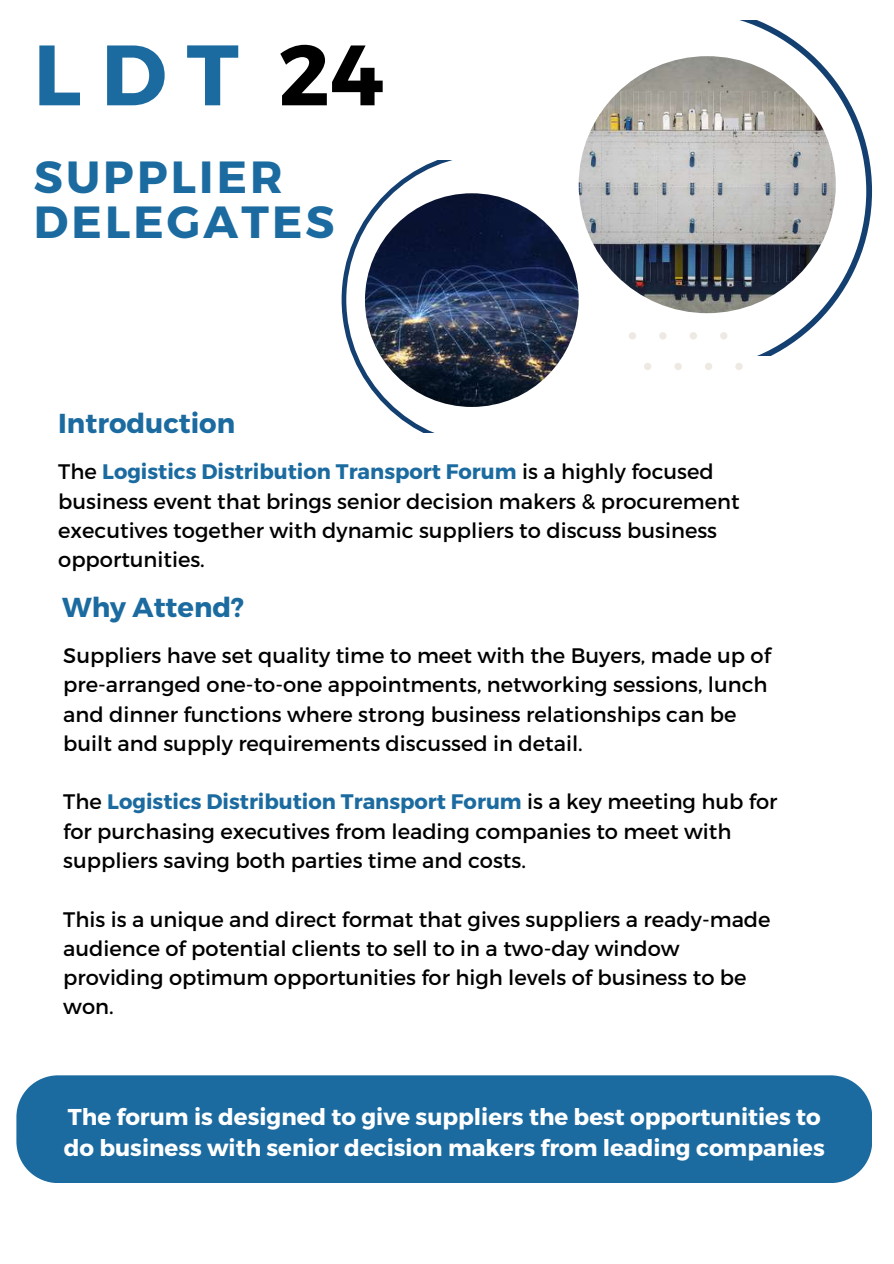
<style>
.page{position:relative;width:894px;height:1264px;background:#fff}
.page>*{position:absolute;margin:0;border:0;box-sizing:border-box;transform-origin:0 0}
.t1{font:700 85.5px "Montserrat";color:#1b6ba0}
.t2{font:700 45px/45px "Montserrat";letter-spacing:.07em;color:#1b6ba0}
.t3{font:700 27.45px "Montserrat";color:#1b6ba0}
.t4{font:700 22.95px/31.5px "Montserrat";color:#fff}
.t5{font:21px/29.2px "Montserrat";color:#000}
.s1{color:#000}
.s2{font-weight:700;color:#1b6ba0}
</style>
<div class="page">
<svg style="left:341px;top:161px;width:151px;height:271px"></svg>
<svg style="left:684px;top:20px;width:187px;height:335px"></svg>
<img style="left:365px;top:193px;width:213px;height:214px;border-radius:50%">
<img style="left:578px;top:56px;width:257px;height:257px;border-radius:50%">
<svg style="left:629px;top:332px;width:7px;height:7px"></svg>
<svg style="left:659px;top:332px;width:7px;height:7px"></svg>
<svg style="left:689px;top:332px;width:7px;height:7px"></svg>
<svg style="left:720px;top:332px;width:7px;height:7px"></svg>
<svg style="left:644px;top:363px;width:7px;height:7px"></svg>
<svg style="left:674px;top:363px;width:7px;height:7px"></svg>
<svg style="left:705px;top:363px;width:7px;height:7px"></svg>
<svg style="left:735px;top:363px;width:7px;height:7px"></svg>
<div style="left:16px;top:1075px;width:855px;height:108px;background:#1b6ba0"></div>
<h1 class="t1" style="left:33px;top:19px;width:352px">LDT <span class="s1">24</span></h1>
<h2 class="t2" style="left:34px;top:152px;width:302px">SUPPLIER<br>DELEGATES</h2>
<h3 class="t3" style="left:58px;top:406px;width:178px">Introduction</h3>
<p class="t5" style="left:58px;top:456px;width:682px">The <span class="s2">Logistics Distribution Transport Forum</span> is a highly focused business event that brings senior decision makers &amp; procurement executives together with dynamic suppliers to discuss business opportunities.</p>
<h3 class="t3" style="left:62px;top:589px;width:183px">Why Attend?</h3>
<p class="t5" style="left:63px;top:640px;width:709px">Suppliers have set quality time to meet with the Buyers, made up of pre-arranged one-to-one appointments, networking sessions, lunch and dinner functions where strong business relationships can be built and supply requirements discussed in detail.</p>
<p class="t5" style="left:63px;top:786px;width:715px">The <span class="s2">Logistics Distribution Transport Forum</span> is a key meeting hub for for purchasing executives from leading companies to meet with suppliers saving both parties time and costs.</p>
<p class="t5" style="left:63px;top:903px;width:708px">This is a unique and direct format that gives suppliers a ready-made audience of potential clients to sell to in a two-day window providing optimum opportunities for high levels of business to be won.</p>
<p class="t4" style="left:64px;top:1099px;width:762px">The forum is designed to give suppliers the best opportunities to do business with senior decision makers from leading companies</p>
</div>
